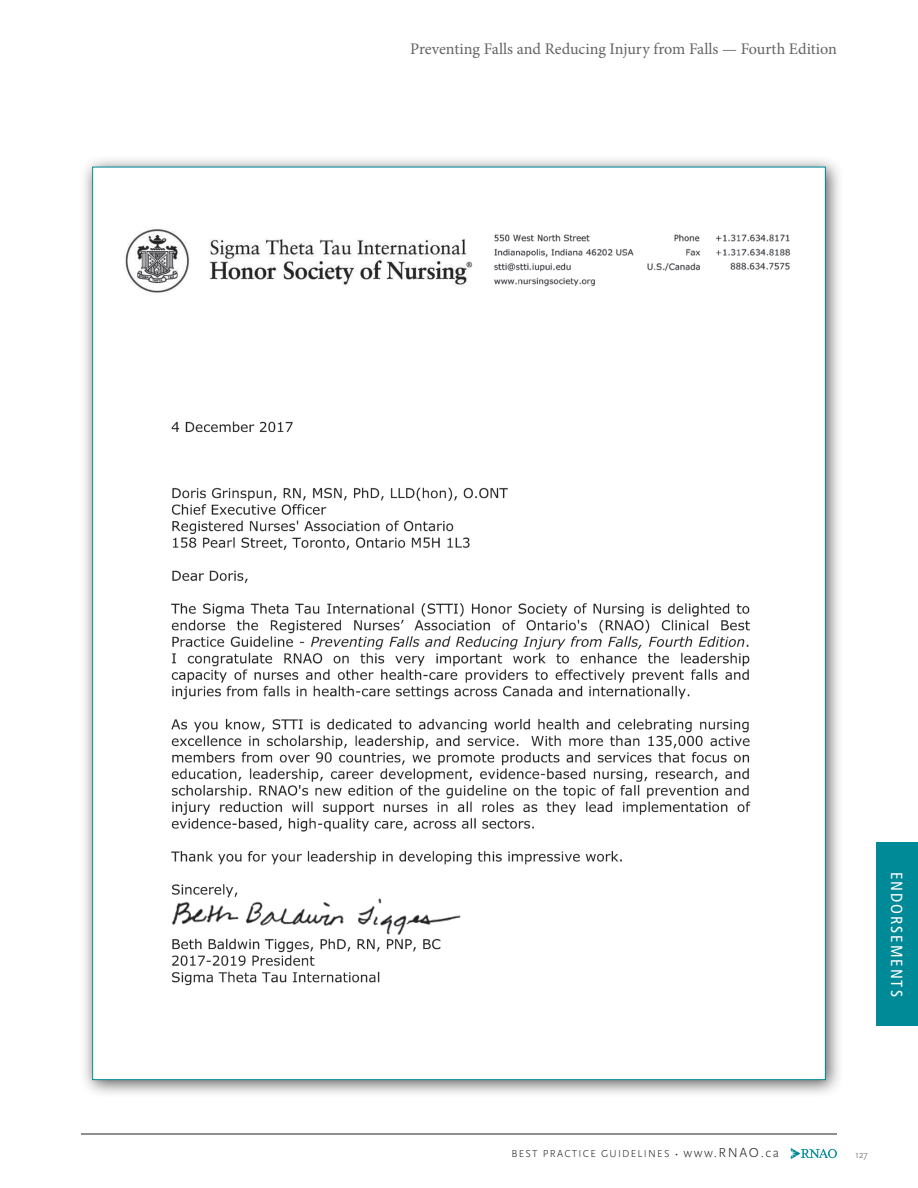
<style>
.page{position:relative;width:918px;height:1188px;background:#fff}
.page>*{position:absolute;margin:0;border:0;box-sizing:border-box;transform-origin:0 0}
.t1{font:16.2px "Minion Pro";color:#636366}
.t2{font:condensed 16.2px "Frutiger";letter-spacing:.12em;color:#fff}
.t3{font:300 10.5px "Scala Sans OT";letter-spacing:.12em;color:#231f20}
.t4{font:300 10.5px "Scala Sans OT";color:#636366}
.s1{font-size:13.5px}
</style>
<div class="page">
<svg style="left:791px;top:1148px;width:46px;height:11px"></svg>
<div style="left:876px;top:842px;width:42px;height:184px;background:#008996"></div>
<hr style="left:81px;top:1134px;width:756px;height:1px;background:#231f20">
<div style="left:80px;top:154px;width:764px;height:944px;background:#231f20;opacity:.75"></div>
<div style="left:93px;top:167px;width:732px;height:913px;background:#fff"></div>
<img style="left:125px;top:229px;width:666px;height:757px">
<p class="t1" style="left:410px;top:38px;width:428px">Preventing Falls and Reducing Injury from Falls — Fourth Edition</p>
<p class="t2" style="left:906px;top:872px;width:126px;rotate:90deg">ENDORSEMENTS</p>
<p class="t3" style="left:511px;top:1148px;width:269px">BEST PRACTICE GUIDELINES • <span class="s1">www.RNAO.ca</span></p>
<p class="t4" style="left:855px;top:1148px;width:14px">127</p>
</div>
